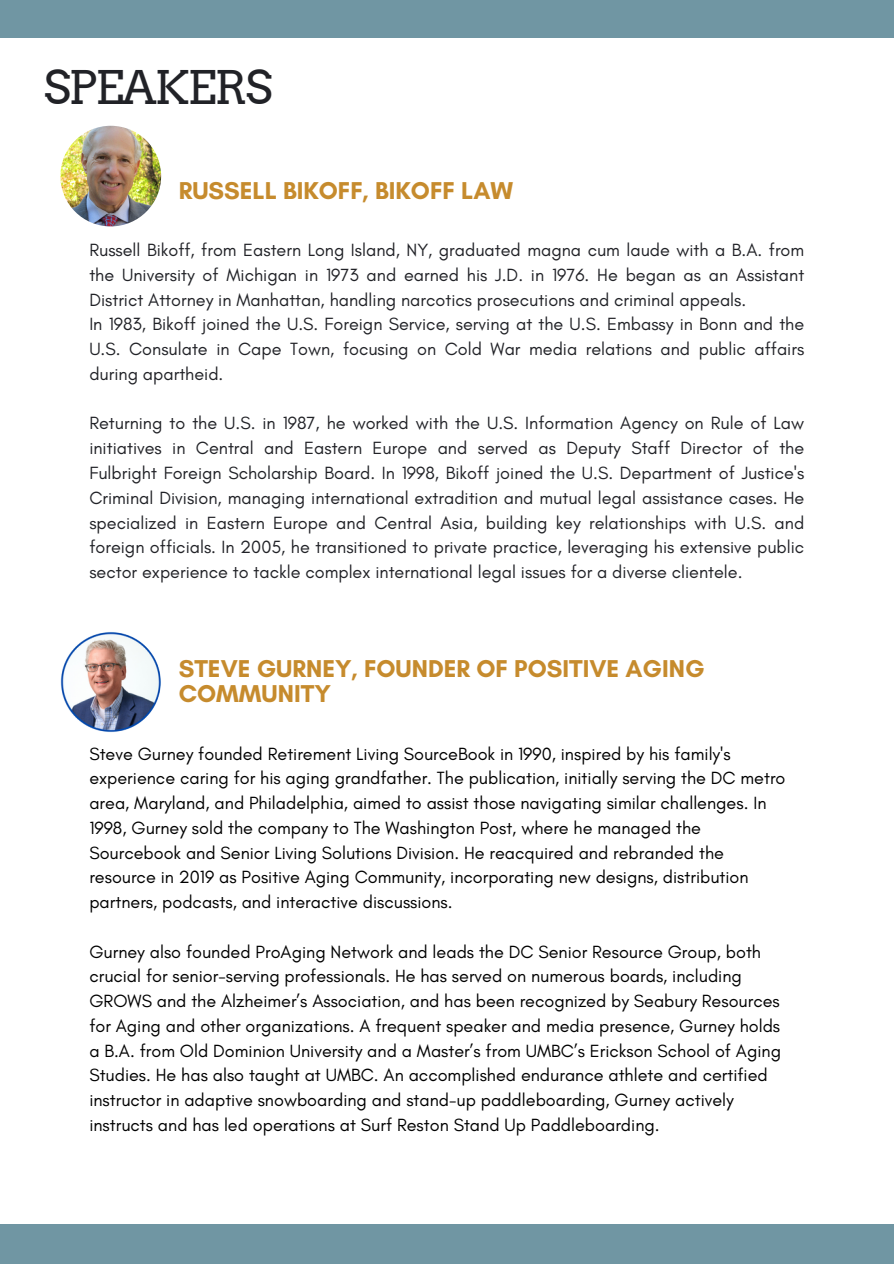
<style>
.page{position:relative;width:894px;height:1264px;background:#fff}
.page>*{position:absolute;margin:0;border:0;box-sizing:border-box;transform-origin:0 0}
.t1{font:46.35px "Arvo";letter-spacing:-.05em;color:#212227}
.t2{font:700 24.75px/24.8px "Glacial Indifference";color:#c68b2d}
.t3{font:18px/24.8px "Glacial Indifference";color:#000}
.t4{font:18px/24.8px "Glacial Indifference";color:#212227;text-align:justify}
</style>
<div class="page">
<img style="left:60px;top:126px;width:101px;height:100px;border-radius:50%">
<img style="left:60px;top:631px;width:101px;height:101px;border-radius:50%">
<div style="left:0;top:1224px;width:893px;height:39px;background:#7096a3"></div>
<div style="left:0;top:0;width:893px;height:38px;background:#7096a3"></div>
<p class="t1" style="left:44px;top:60px;width:230px">SPEAKERS</p>
<p class="t2" style="left:179px;top:178px;width:336px">RUSSELL BIKOFF, BIKOFF LAW</p>
<h2 class="t4" style="left:89px;top:237px;width:716px">Russell Bikoff, from Eastern Long Island, NY, graduated magna cum laude with a B.A. from the University of Michigan in 1973 and earned his J.D. in 1976. He began as an Assistant District Attorney in Manhattan, handling narcotics prosecutions and criminal appeals.</h2>
<p class="t4" style="left:89px;top:312px;width:716px">In 1983, Bikoff joined the U.S. Foreign Service, serving at the U.S. Embassy in Bonn and the U.S. Consulate in Cape Town, focusing on Cold War media relations and public affairs during apartheid.</p>
<p class="t4" style="left:89px;top:411px;width:716px">Returning to the U.S. in 1987, he worked with the U.S. Information Agency on Rule of Law initiatives in Central and Eastern Europe and served as Deputy Staff Director of the Fulbright Foreign Scholarship Board. In 1998, Bikoff joined the U.S. Department of Justice's Criminal Division, managing international extradition and mutual legal assistance cases. He specialized in Eastern Europe and Central Asia, building key relationships with U.S. and foreign officials. In 2005, he transitioned to private practice, leveraging his extensive public sector experience to tackle complex international legal issues for a diverse clientele.</p>
<h2 class="t2" style="left:179px;top:655px;width:527px">STEVE GURNEY, FOUNDER OF POSITIVE AGING<br>COMMUNITY</h2>
<p class="t3" style="left:89px;top:741px;width:697px">Steve Gurney founded Retirement Living SourceBook in 1990, inspired by his family's experience caring for his aging grandfather. The publication, initially serving the DC metro area, Maryland, and Philadelphia, aimed to assist those navigating similar challenges. In 1998, Gurney sold the company to The Washington Post, where he managed the Sourcebook and Senior Living Solutions Division. He reacquired and rebranded the resource in 2019 as Positive Aging Community, incorporating new designs, distribution partners, podcasts, and interactive discussions.</p>
<p class="t3" style="left:89px;top:939px;width:693px">Gurney also founded ProAging Network and leads the DC Senior Resource Group, both crucial for senior-serving professionals. He has served on numerous boards, including GROWS and the Alzheimer’s Association, and has been recognized by Seabury Resources for Aging and other organizations. A frequent speaker and media presence, Gurney holds a B.A. from Old Dominion University and a Master’s from UMBC’s Erickson School of Aging Studies. He has also taught at UMBC. An accomplished endurance athlete and certified instructor in adaptive snowboarding and stand-up paddleboarding, Gurney actively instructs and has led operations at Surf Reston Stand Up Paddleboarding.</p>
</div>
